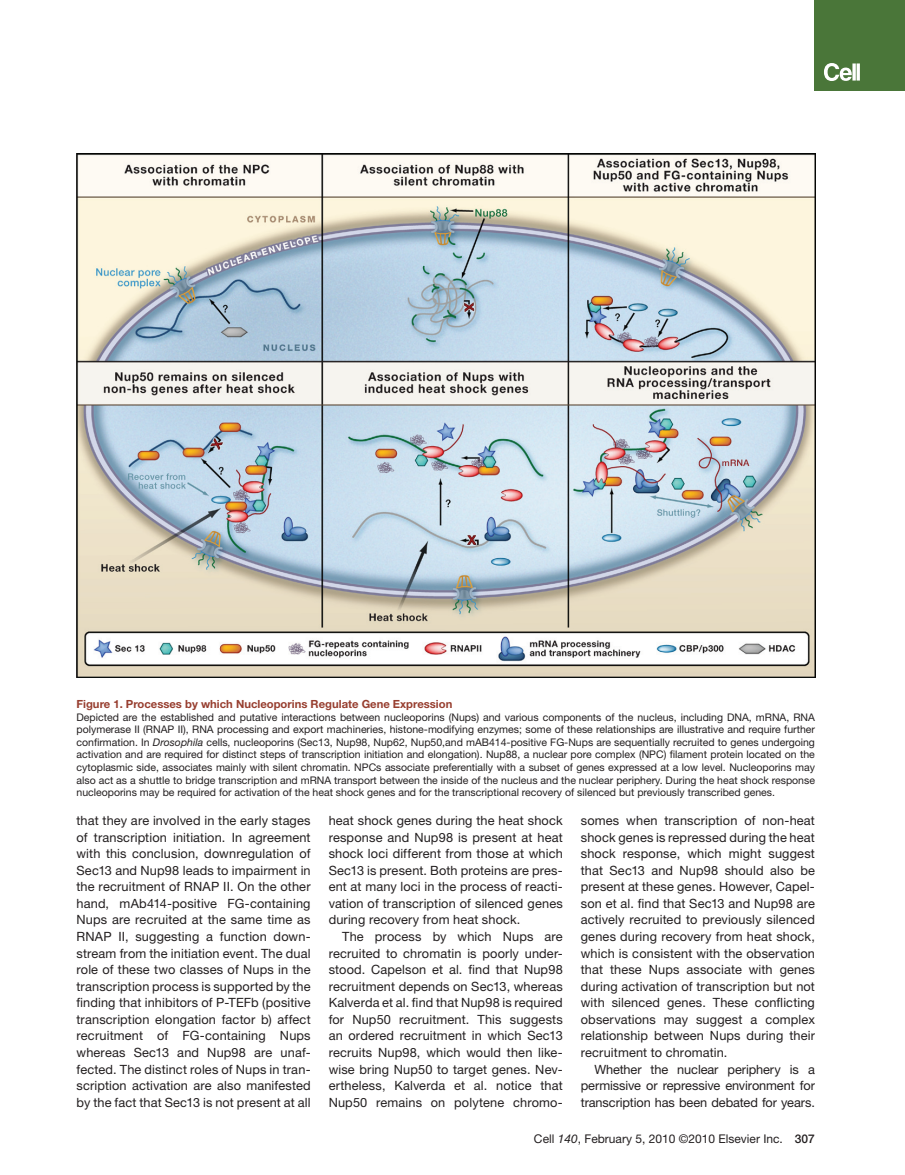
<style>
.page{position:relative;width:905px;height:1175px;background:#fff}
.page>*{position:absolute;margin:0;border:0;box-sizing:border-box;transform-origin:0 0}
.t1{font:12.75px/16.5px "Helvetica Neue LT Std";letter-spacing:.01em;color:#231f20;text-align:justify}
.t2{font:12px "Helvetica Neue LT Std";color:#231f20}
.t3{font:700 11.25px "Helvetica Neue LT Std";color:#973e2f}
.t4{font:10.5px/12.6px "Helvetica Neue LT Std";color:#231f20;text-align:justify}
.s1{font-style:italic}
.s2{font-weight:500}
</style>
<div class="page">
<div style="left:814px;top:0;width:90px;height:90px;background:#4a7639"></div>
<svg style="left:824px;top:63px;width:35px;height:18px"></svg>
<img style="left:76px;top:153px;width:739px;height:524px">
<p class="t3" style="left:76px;top:697px;width:377px">Figure 1. Processes by which Nucleoporins Regulate Gene Expression</p>
<p class="t4" style="left:76px;top:710px;width:740px">Depicted are the established and putative interactions between nucleoporins (Nups) and various components of the nucleus, including DNA, mRNA, RNA polymerase II (RNAP II), RNA processing and export machineries, histone-modifying enzymes; some of these relationships are illustrative and require further confirmation. In <span class="s1">Drosophila</span> cells, nucleoporins (Sec13, Nup98, Nup62, Nup50,and mAB414-positive FG-Nups are sequentially recruited to genes undergoing activation and are required for distinct steps of transcription initiation and elongation). Nup88, a nuclear pore complex (NPC) filament protein located on the cytoplasmic side, associates mainly with silent chromatin. NPCs associate preferentially with a subset of genes expressed at a low level. Nucleoporins may also act as a shuttle to bridge transcription and mRNA transport between the inside of the nucleus and the nuclear periphery. During the heat shock response nucleoporins may be required for activation of the heat shock genes and for the transcriptional recovery of silenced but previously transcribed genes.</p>
<p class="t1" style="left:76px;top:812px;width:236px">that they are involved in the early stages of transcription initiation. In agreement with this conclusion, downregulation of Sec13 and Nup98 leads to impairment in the recruitment of RNAP II. On the other hand, mAb414-positive FG-containing Nups are recruited at the same time as RNAP II, suggesting a function down&shy;stream from the initiation event. The dual role of these two classes of Nups in the transcription process is supported by the finding that inhibitors of P-TEFb (positive transcription elongation factor b) affect recruitment of FG-containing Nups whereas Sec13 and Nup98 are unaf&shy;fected. The distinct roles of Nups in tran&shy;scription activation are also manifested by the fact that Sec13 is not present at all</p>
<p class="t1" style="left:329px;top:812px;width:236px">heat shock genes during the heat shock response and Nup98 is present at heat shock loci different from those at which Sec13 is present. Both proteins are pres&shy;ent at many loci in the process of reacti&shy;vation of transcription of silenced genes during recovery from heat shock.</p>
<p class="t1" style="left:329px;top:928px;width:236px;text-indent:14px">The process by which Nups are recruited to chromatin is poorly under&shy;stood. Capelson et al. find that Nup98 recruitment depends on Sec13, whereas Kalverda et al. find that Nup98 is required for Nup50 recruitment. This suggests an ordered recruitment in which Sec13 recruits Nup98, which would then like&shy;wise bring Nup50 to target genes. Nev&shy;ertheless, Kalverda et al. notice that Nup50 remains on polytene chromo-</p>
<p class="t1" style="left:581px;top:812px;width:236px">somes when transcription of non-heat shock genes is repressed during the heat shock response, which might suggest that Sec13 and Nup98 should also be present at these genes. However, Capel&shy;son et al. find that Sec13 and Nup98 are actively recruited to previously silenced genes during recovery from heat shock, which is consistent with the observation that these Nups associate with genes during activation of transcription but not with silenced genes. These conflicting observations may suggest a complex relationship between Nups during their recruitment to chromatin.</p>
<p class="t1" style="left:581px;top:1060px;width:235px;text-indent:14px">Whether the nuclear periphery is a permissive or repressive environment for transcription has been debated for years.</p>
<p class="t2" style="left:534px;top:1131px;width:282px">Cell <span class="s1">140</span>, February 5, 2010 ©2010 Elsevier Inc. <span class="s2">307</span></p>
</div>
